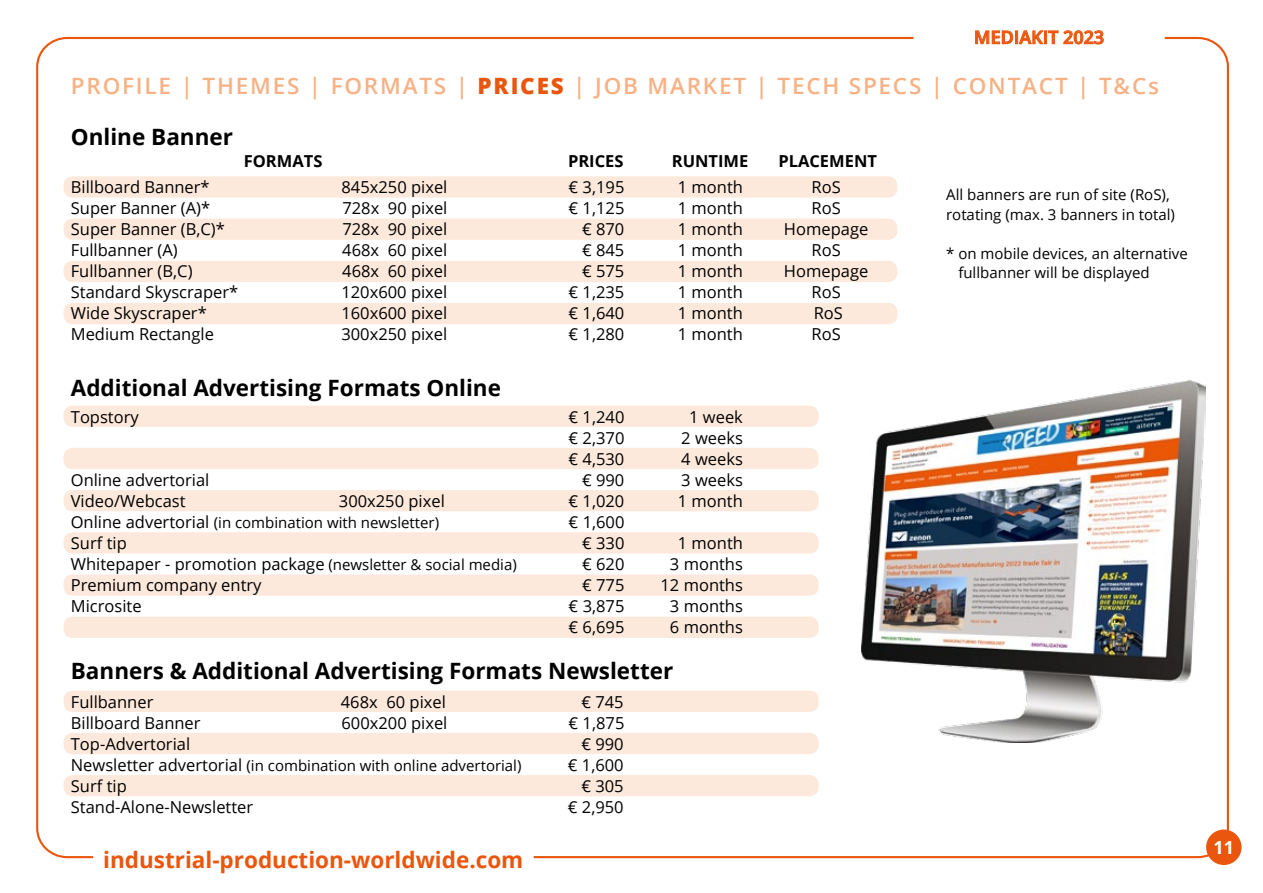
<style>
.page{position:relative;width:1263px;height:893px;background:#fff}
.page>*{position:absolute;margin:0;border:0;box-sizing:border-box;transform-origin:0 0}
.t1{font:700 22.5px "Open Sans";color:#000}
.t2{font:600 22.5px "Open Sans";letter-spacing:.08em;color:#f7b184}
.t3{font:700 22.5px "Open Sans";color:#ea560d}
.t4{font:600 18px "Open Sans";color:#ea560d}
.t5{font:700 18px "Open Sans";color:#fff}
.t6{font:16.5px "Open Sans";color:#000}
.t7{font:700 16.5px "Open Sans";color:#000}
.t8{font:15px/19.5px "Open Sans";color:#000}
.s1{font-weight:800;color:#ea560d}
.s2{font-size:16.5px}
.s3{font-size:15px}
</style>
<div class="page">
<svg style="left:913px;top:30px;width:252px;height:15px"></svg>
<div style="left:1206px;top:829px;width:35px;height:36px;background:#ea560d;border-radius:50%"></div>
<img style="left:861px;top:380px;width:345px;height:362px">
<div style="left:64px;top:176px;width:833px;height:22px;background:#fde9db;border-radius:9px"></div>
<div style="left:64px;top:219px;width:833px;height:21px;background:#fde9db;border-radius:9px"></div>
<div style="left:64px;top:261px;width:833px;height:21px;background:#fde9db;border-radius:9px"></div>
<div style="left:64px;top:303px;width:833px;height:21px;background:#fde9db;border-radius:9px"></div>
<div style="left:64px;top:406px;width:755px;height:21px;background:#fde9db;border-radius:9px"></div>
<div style="left:64px;top:448px;width:755px;height:21px;background:#fde9db;border-radius:9px"></div>
<div style="left:64px;top:490px;width:755px;height:21px;background:#fde9db;border-radius:9px"></div>
<div style="left:64px;top:532px;width:755px;height:21px;background:#fde9db;border-radius:9px"></div>
<div style="left:64px;top:574px;width:755px;height:22px;background:#fde9db;border-radius:9px"></div>
<div style="left:64px;top:617px;width:755px;height:21px;background:#fde9db;border-radius:9px"></div>
<div style="left:64px;top:775px;width:755px;height:21px;background:#fde9db;border-radius:9px"></div>
<div style="left:64px;top:691px;width:755px;height:21px;background:#fde9db;border-radius:9px"></div>
<div style="left:64px;top:733px;width:755px;height:21px;background:#fde9db;border-radius:9px"></div>
<p class="t4" style="left:974px;top:25px;width:132px">MEDIAKIT 2023</p>
<h1 class="t2" style="left:71px;top:70px;width:1090px">PROFILE | THEMES | FORMATS | <span class="s1">PRICES</span> | JOB MARKET | TECH SPECS | CONTACT | T&amp;Cs</h1>
<h1 class="t1" style="left:71px;top:121px;width:164px">Online Banner</h1>
<p class="t7" style="left:244px;top:149px;width:80px">FORMATS</p>
<p class="t7" style="left:568px;top:149px;width:57px">PRICES</p>
<p class="t7" style="left:672px;top:149px;width:78px">RUNTIME</p>
<p class="t7" style="left:778px;top:149px;width:100px">PLACEMENT</p>
<p class="t6" style="left:71px;top:176px;width:140px">Billboard Banner*</p>
<p class="t6" style="left:341px;top:176px;width:107px">845x250 pixel</p>
<p class="t6" style="left:569px;top:176px;width:57px">€ 3,195</p>
<p class="t6" style="left:678px;top:176px;width:67px">1 month</p>
<p class="t6" style="left:811px;top:176px;width:31px">RoS</p>
<p class="t6" style="left:71px;top:197px;width:141px">Super Banner (A)*</p>
<p class="t6" style="left:342px;top:197px;width:107px">728x 90 pixel</p>
<p class="t6" style="left:569px;top:197px;width:57px">€ 1,125</p>
<p class="t6" style="left:678px;top:197px;width:67px">1 month</p>
<p class="t6" style="left:811px;top:197px;width:31px">RoS</p>
<p class="t6" style="left:71px;top:218px;width:156px">Super Banner (B,C)*</p>
<p class="t6" style="left:342px;top:218px;width:107px">728x 90 pixel</p>
<p class="t6" style="left:582px;top:218px;width:44px">€ 870</p>
<p class="t6" style="left:678px;top:218px;width:67px">1 month</p>
<p class="t6" style="left:784px;top:218px;width:86px">Homepage</p>
<p class="t6" style="left:71px;top:239px;width:109px">Fullbanner (A)</p>
<p class="t6" style="left:342px;top:239px;width:107px">468x 60 pixel</p>
<p class="t6" style="left:582px;top:239px;width:44px">€ 845</p>
<p class="t6" style="left:678px;top:239px;width:67px">1 month</p>
<p class="t6" style="left:811px;top:239px;width:31px">RoS</p>
<p class="t6" style="left:71px;top:260px;width:123px">Fullbanner (B,C)</p>
<p class="t6" style="left:342px;top:260px;width:107px">468x 60 pixel</p>
<p class="t6" style="left:582px;top:260px;width:44px">€ 575</p>
<p class="t6" style="left:678px;top:260px;width:67px">1 month</p>
<p class="t6" style="left:784px;top:260px;width:86px">Homepage</p>
<p class="t6" style="left:71px;top:281px;width:169px">Standard Skyscraper*</p>
<p class="t6" style="left:341px;top:281px;width:107px">120x600 pixel</p>
<p class="t6" style="left:568px;top:281px;width:57px">€ 1,235</p>
<p class="t6" style="left:678px;top:281px;width:67px">1 month</p>
<p class="t6" style="left:811px;top:281px;width:31px">RoS</p>
<p class="t6" style="left:71px;top:302px;width:137px">Wide Skyscraper*</p>
<p class="t6" style="left:341px;top:302px;width:107px">160x600 pixel</p>
<p class="t6" style="left:568px;top:302px;width:57px">€ 1,640</p>
<p class="t6" style="left:678px;top:302px;width:67px">1 month</p>
<p class="t6" style="left:814px;top:302px;width:31px">RoS</p>
<p class="t6" style="left:71px;top:323px;width:145px">Medium Rectangle</p>
<p class="t6" style="left:341px;top:323px;width:107px">300x250 pixel</p>
<p class="t6" style="left:568px;top:323px;width:57px">€ 1,280</p>
<p class="t6" style="left:678px;top:323px;width:67px">1 month</p>
<p class="t6" style="left:811px;top:323px;width:31px">RoS</p>
<h1 class="t1" style="left:71px;top:372px;width:432px">Additional Advertising Formats Online</h1>
<p class="t6" style="left:71px;top:405px;width:69px">Topstory</p>
<p class="t6" style="left:569px;top:405px;width:57px">€ 1,240</p>
<p class="t6" style="left:689px;top:405px;width:55px">1 week</p>
<p class="t6" style="left:569px;top:426px;width:57px">€ 2,370</p>
<p class="t6" style="left:681px;top:426px;width:63px">2 weeks</p>
<p class="t6" style="left:569px;top:447px;width:57px">€ 4,530</p>
<p class="t6" style="left:681px;top:447px;width:63px">4 weeks</p>
<p class="t6" style="left:71px;top:468px;width:140px">Online advertorial</p>
<p class="t6" style="left:582px;top:468px;width:44px">€ 990</p>
<p class="t6" style="left:681px;top:468px;width:63px">3 weeks</p>
<p class="t6" style="left:71px;top:489px;width:116px">Video/Webcast</p>
<p class="t6" style="left:339px;top:489px;width:107px">300x250 pixel</p>
<p class="t6" style="left:568px;top:489px;width:57px">€ 1,020</p>
<p class="t6" style="left:678px;top:489px;width:67px">1 month</p>
<p class="t8" style="left:71px;top:512px;width:370px"><span class="s2">Online advertorial</span> (in combination with newsletter)</p>
<p class="t6" style="left:569px;top:510px;width:57px">€ 1,600</p>
<p class="t6" style="left:71px;top:531px;width:57px">Surf tip</p>
<p class="t6" style="left:582px;top:531px;width:44px">€ 330</p>
<p class="t6" style="left:678px;top:531px;width:67px">1 month</p>
<p class="t6" style="left:71px;top:552px;width:447px">Whitepaper - promotion package <span class="s3">(newsletter &amp; social media)</span></p>
<p class="t6" style="left:582px;top:552px;width:44px">€ 620</p>
<p class="t6" style="left:670px;top:552px;width:74px">3 months</p>
<p class="t6" style="left:71px;top:573px;width:192px">Premium company entry</p>
<p class="t6" style="left:582px;top:573px;width:44px">€ 775</p>
<p class="t6" style="left:660px;top:573px;width:84px">12 months</p>
<p class="t6" style="left:71px;top:594px;width:72px">Microsite</p>
<p class="t6" style="left:569px;top:594px;width:57px">€ 3,875</p>
<p class="t6" style="left:670px;top:594px;width:74px">3 months</p>
<p class="t6" style="left:569px;top:615px;width:57px">€ 6,695</p>
<p class="t6" style="left:670px;top:615px;width:74px">6 months</p>
<h1 class="t1" style="left:71px;top:655px;width:604px">Banners &amp; Additional Advertising Formats Newsletter</h1>
<p class="t6" style="left:71px;top:690px;width:84px">Fullbanner</p>
<p class="t6" style="left:341px;top:690px;width:107px">468x 60 pixel</p>
<p class="t6" style="left:581px;top:690px;width:44px">€ 745</p>
<p class="t6" style="left:71px;top:711px;width:131px">Billboard Banner</p>
<p class="t6" style="left:341px;top:711px;width:107px">600x200 pixel</p>
<p class="t6" style="left:569px;top:711px;width:57px">€ 1,875</p>
<p class="t6" style="left:71px;top:732px;width:121px">Top-Advertorial</p>
<p class="t6" style="left:581px;top:732px;width:44px">€ 990</p>
<p class="t8" style="left:71px;top:755px;width:452px"><span class="s2">Newsletter advertorial</span> (in combination with online advertorial)</p>
<p class="t6" style="left:568px;top:753px;width:57px">€ 1,600</p>
<p class="t6" style="left:71px;top:774px;width:57px">Surf tip</p>
<p class="t6" style="left:581px;top:774px;width:44px">€ 305</p>
<p class="t6" style="left:71px;top:795px;width:184px">Stand-Alone-Newsletter</p>
<p class="t6" style="left:568px;top:795px;width:57px">€ 2,950</p>
<h1 class="t3" style="left:103px;top:844px;width:422px">industrial-production-worldwide.com</h1>
<p class="t8" style="left:946px;top:184px;width:230px">All banners are run of site (RoS), rotating (max. 3 banners in total)</p>
<p class="t8" style="left:958px;top:243px;width:231px;text-indent:-12px">* on mobile devices, an alternative fullbanner will be displayed</p>
<p class="t5" style="left:1213px;top:835px;width:22px">11</p>
</div>
